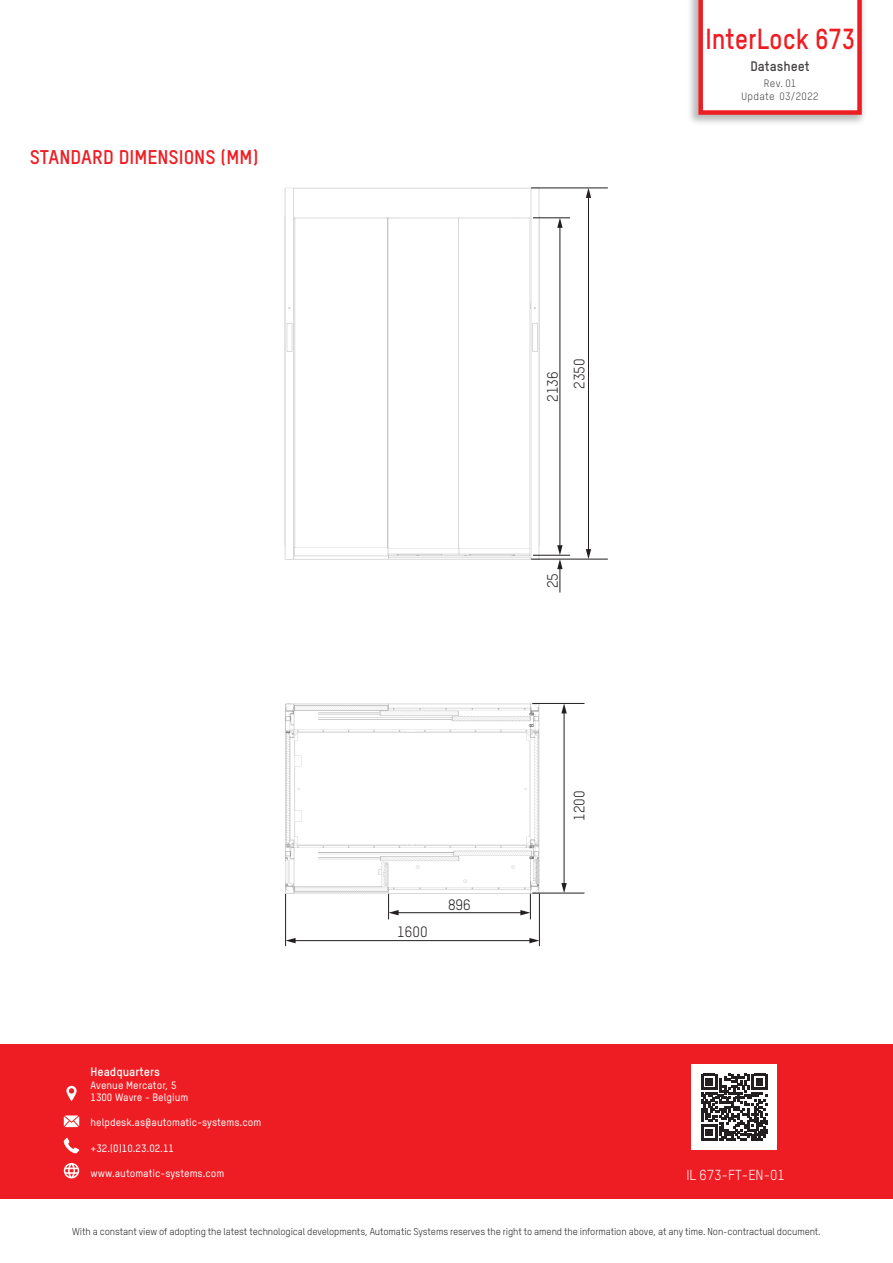
<style>
.page{position:relative;width:893px;height:1263px;background:#fff}
.page>*{position:absolute;margin:0;border:0;box-sizing:border-box;transform-origin:0 0}
.t1{font:700 28.5px "Oxfam TSTARPRO";color:#ee1d23;scale:.9 1}
.Titre_1{font:700 19.5px "Oxfam TSTARPRO";color:#ee1d23}
.t2{font:14.7px "Oxfam TSTARPRO";color:#231f20}
.t3{font:14.25px "Oxfam TSTARPRO";color:#fff}
.t4{font:700 13.5px "Oxfam TSTARPRO";color:#444141}
.t5{font:700 12px "Oxfam TSTARPRO";color:#fff}
.t6{font:500 10.5px/12.6px "Oxfam TSTARPRO";color:#fff}
.t7{font:10.5px/13.5px "Oxfam TSTARPRO";letter-spacing:.03em;color:#444141;text-align:center}
.t8{font:9.75px "Oxfam TSTARPRO";letter-spacing:-.01em;color:#231f20}
</style>
<div class="page">
<img style="left:284px;top:187px;width:324px;height:406px">
<img style="left:285px;top:702px;width:300px;height:245px">
<hr style="left:531px;top:559px;width:77px;height:1px;background:#231f20">
<hr style="left:285px;top:894px;width:1px;height:52px;background:#231f20">
<hr style="left:539px;top:894px;width:1px;height:52px;background:#231f20">
<hr style="left:532px;top:893px;width:52px;height:1px;background:#231f20">
<hr style="left:532px;top:703px;width:52px;height:1px;background:#231f20">
<hr style="left:533px;top:555px;width:37px;height:1px;background:#231f20">
<hr style="left:531px;top:188px;width:77px;height:1px;background:#231f20">
<hr style="left:533px;top:218px;width:37px;height:1px;background:#231f20">
<hr style="left:560px;top:226px;width:1px;height:321px;background:#231f20">
<svg style="left:557px;top:218px;width:6px;height:10px"></svg>
<svg style="left:557px;top:545px;width:6px;height:47px"></svg>
<hr style="left:588px;top:196px;width:1px;height:355px;background:#231f20">
<svg style="left:586px;top:188px;width:5px;height:10px"></svg>
<svg style="left:586px;top:549px;width:5px;height:10px"></svg>
<hr style="left:397px;top:912px;width:125px;height:1px;background:#231f20">
<svg style="left:388px;top:894px;width:11px;height:25px"></svg>
<svg style="left:520px;top:894px;width:11px;height:25px"></svg>
<hr style="left:294px;top:940px;width:237px;height:1px;background:#231f20">
<svg style="left:286px;top:938px;width:10px;height:5px"></svg>
<svg style="left:529px;top:938px;width:10px;height:5px"></svg>
<hr style="left:564px;top:712px;width:1px;height:173px;background:#231f20">
<svg style="left:561px;top:883px;width:6px;height:10px"></svg>
<svg style="left:561px;top:703px;width:6px;height:10px"></svg>
<div style="left:0;top:1044px;width:893px;height:155px;background:#ee1d23"></div>
<svg style="left:64px;top:1115px;width:15px;height:12px"></svg>
<svg style="left:66px;top:1086px;width:11px;height:15px"></svg>
<svg style="left:64px;top:1138px;width:15px;height:15px"></svg>
<svg style="left:64px;top:1163px;width:15px;height:15px"></svg>
<div style="left:692px;top:1064px;width:85px;height:85px;background:#fff"></div>
<svg style="left:701px;top:1074px;width:67px;height:66px"></svg>
<div style="left:687px;top:0;width:180px;height:126px;background:#444141;opacity:.37"></div>
<svg style="left:698px;top:0;width:164px;height:115px"></svg>
<p class="Titre_1" style="left:30px;top:145px;width:230px">STANDARD DIMENSIONS (MM)</p>
<p class="t5" style="left:91px;top:1064px;width:71px">Headquarters</p>
<p class="t6" style="left:91px;top:1078px;width:99px">Avenue Mercator, 5<br>1300 Wavre - Belgium</p>
<p class="t6" style="left:91px;top:1116px;width:172px">helpdesk.as@automatic-systems.com</p>
<p class="t6" style="left:91px;top:1142px;width:85px">+32.(0)10.23.02.11</p>
<p class="t6" style="left:91px;top:1167px;width:135px">www.automatic-systems.com</p>
<p class="t2" style="left:544px;top:402px;width:32px;rotate:-90deg">2136</p>
<p class="t2" style="left:570px;top:389px;width:32px;rotate:-90deg">2350</p>
<p class="t2" style="left:544px;top:588px;width:17px;rotate:-90deg">25</p>
<p class="t2" style="left:397px;top:923px;width:32px">1600</p>
<p class="t2" style="left:448px;top:896px;width:24px">896</p>
<p class="t2" style="left:570px;top:821px;width:32px;rotate:-90deg">1200</p>
<h1 class="t1" style="left:705px;top:22px;width:168px">InterLock 673</h1>
<h3 class="t4" style="left:750px;top:58px;width:61px">Datasheet</h3>
<p class="t7" style="left:742px;top:76px;width:79px">Rev. 01<br>Update 03/2022</p>
<h3 class="t3" style="left:686px;top:1166px;width:100px">IL 673-FT-EN-01</h3>
<p class="t8" style="left:72px;top:1225px;width:750px">With a constant view of adopting the latest technological developments, Automatic Systems reserves the right to amend the information above, at any time. Non-contractual document.</p>
</div>
